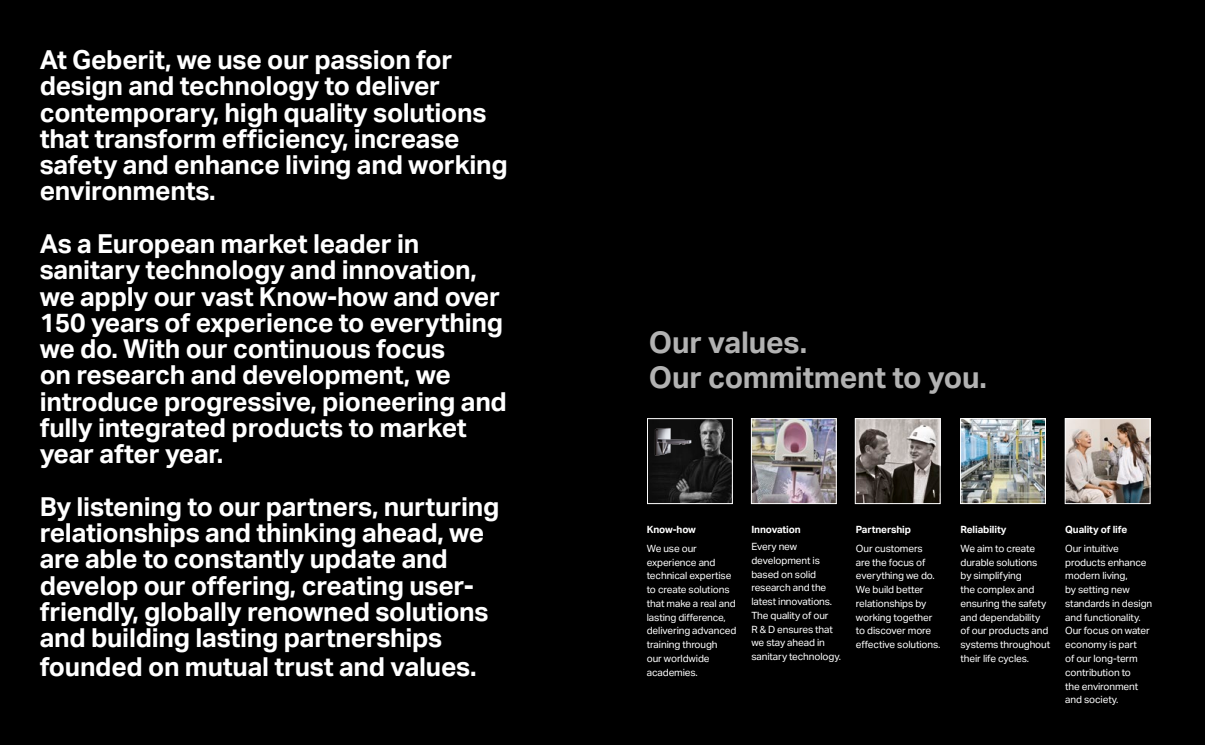
<style>
.page{position:relative;width:1205px;height:745px;background:#fff}
.page>*{position:absolute;margin:0;border:0;box-sizing:border-box;transform-origin:0 0}
.Headline_100pt{font:700 30px "Aktiv Grotesk Geberit";letter-spacing:-.01em;color:#b2b2b2}
.t1{font:700 26.25px/26.2px "Aktiv Grotesk Geberit";letter-spacing:-.01em;color:#fff}
.t2{font:10px/13.8px "Aktiv Grotesk Geberit";letter-spacing:-.01em;color:#fff}
.t3{font:700 10px "Aktiv Grotesk Geberit";letter-spacing:-.01em;color:#fff}
</style>
<div class="page">
<div style="left:0;top:0;width:1205px;height:744px;background:#000"></div>
<img style="left:649px;top:420px;width:82px;height:81px">
<div style="left:647px;top:418px;width:86px;height:85px;border:1px solid #fff"></div>
<img style="left:753px;top:420px;width:81px;height:81px">
<div style="left:751px;top:418px;width:85px;height:85px;border:1px solid #fff"></div>
<img style="left:857px;top:420px;width:81px;height:81px">
<div style="left:855px;top:418px;width:85px;height:85px;border:1px solid #fff"></div>
<img style="left:962px;top:420px;width:82px;height:81px">
<div style="left:960px;top:418px;width:86px;height:85px;border:1px solid #fff"></div>
<img style="left:1067px;top:420px;width:81px;height:81px">
<div style="left:1065px;top:418px;width:85px;height:85px;border:1px solid #fff"></div>
<img style="left:654px;top:426px;width:39px;height:30px">
<p class="t1" style="left:40px;top:46px;width:470px">At Geberit, we use our passion for design and technology to deliver contemporary, high quality solutions that transform efficiency, increase safety and enhance living and working environments.</p>
<p class="t1" style="left:40px;top:230px;width:469px">As a European market leader in sanitary technology and innovation, we apply our vast Know-how and over<br>150 years of experience to everything we do. With our continuous focus<br>on research and development, we introduce progressive, pioneering and fully integrated products to market year after year.</p>
<p class="t1" style="left:40px;top:492px;width:461px">By listening to our partners, nurturing relationships and thinking ahead, we are able to constantly update and develop our offering, creating user&shy;friendly, globally renowned solutions and building lasting partnerships</p>
<p class="t1" style="left:40px;top:652px;width:438px">founded on mutual trust and values.</p>
<p class="Headline_100pt" style="left:649px;top:323px;width:160px">Our values.</p>
<p class="Headline_100pt" style="left:649px;top:358px;width:339px">Our commitment to you.</p>
<p class="t3" style="left:647px;top:522px;width:51px">Know-how</p>
<p class="t2" style="left:647px;top:541px;width:91px">We use our experience and technical expertise to create solutions that make a real and lasting difference, delivering advanced training through<br>our worldwide academies.</p>
<p class="t3" style="left:751px;top:522px;width:51px">Innovation</p>
<p class="t2" style="left:751px;top:539px;width:91px">Every new development is based on solid research and the latest innovations.<br>The quality of our<br>R &amp; D ensures that we stay ahead in sanitary technology.</p>
<p class="t3" style="left:856px;top:522px;width:56px">Partnership</p>
<p class="t2" style="left:856px;top:541px;width:86px">Our customers<br>are the focus of everything we do.<br>We build better relationships by working together to discover more effective solutions.</p>
<p class="t3" style="left:960px;top:522px;width:48px">Reliability</p>
<p class="t2" style="left:960px;top:541px;width:91px">We aim to create durable solutions by simplifying<br>the complex and ensuring the safety and dependability of our products and systems throughout their life cycles.</p>
<p class="t3" style="left:1065px;top:522px;width:64px">Quality of life</p>
<p class="t2" style="left:1065px;top:541px;width:89px">Our intuitive products enhance modern living,<br>by setting new standards in design and functionality.<br>Our focus on water economy is part<br>of our long-term contribution to<br>the environment and society.</p>
</div>
